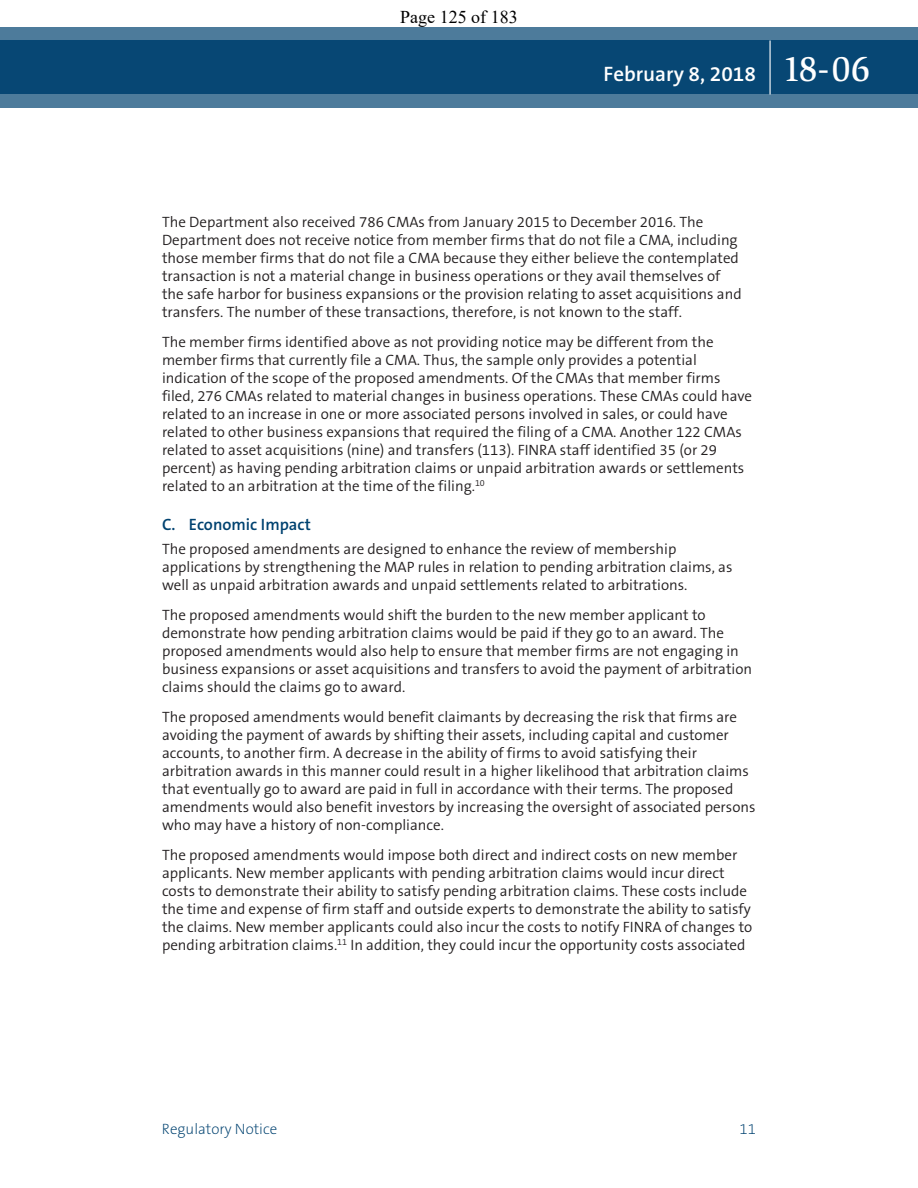
<style>
.page{position:relative;width:918px;height:1188px;background:#fff}
.page>*{position:absolute;margin:0;border:0;box-sizing:border-box;transform-origin:0 0}
.t1{font:600 21px "The Sans B6";color:#fff}
.t2{font:18px "Times New Roman";color:#000}
.t3{font:600 16.5px "The Sans B6";color:#004270}
.t4{font:300 15px/18px "The Sans B4";color:#231f20}
.t5{font:200 15px "The Sans B2";color:#004270}
.s1{font-family:"Slimbach LT";font-weight:500;font-size:36px}
</style>
<div class="page">
<svg style="left:0;top:27px;width:918px;height:81px;background:#1e5881"></svg>
<hr style="left:770px;top:40px;width:1px;height:54px;background:#fff">
<p class="t2" style="left:400px;top:4px;width:119px">Page 125 of 183</p>
<h1 class="t1" style="left:604px;top:62px;width:268px">February 8, 2018 <span class="s1">18-06</span></h1>
<p class="t4" style="left:162px;top:213px;width:581px">The Department also received 786 CMAs from January 2015 to December 2016. The Department does not receive notice from member firms that do not file a CMA, including those member firms that do not file a CMA because they either believe the contemplated transaction is not a material change in business operations or they avail themselves of the safe harbor for business expansions or the provision relating to asset acquisitions and transfers. The number of these transactions, therefore, is not known to the staff.</p>
<p class="t4" style="left:162px;top:333px;width:592px">The member firms identified above as not providing notice may be different from the member firms that currently file a CMA. Thus, the sample only provides a potential indication of the scope of the proposed amendments. Of the CMAs that member firms filed, 276 CMAs related to material changes in business operations. These CMAs could have related to an increase in one or more associated persons involved in sales, or could have related to other business expansions that required the filing of a CMA. Another 122 CMAs related to asset acquisitions (nine) and transfers (113). FINRA staff identified 35 (or 29 percent) as having pending arbitration claims or unpaid arbitration awards or settlements related to an arbitration at the time of the filing.<sup>10</sup></p>
<p class="t3" style="left:162px;top:515px;width:151px">C. Economic Impact</p>
<p class="t4" style="left:162px;top:540px;width:572px">The proposed amendments are designed to enhance the review of membership applications by strengthening the MAP rules in relation to pending arbitration claims, as well as unpaid arbitration awards and unpaid settlements related to arbitrations.</p>
<p class="t4" style="left:162px;top:606px;width:592px">The proposed amendments would shift the burden to the new member applicant to demonstrate how pending arbitration claims would be paid if they go to an award. The proposed amendments would also help to ensure that member firms are not engaging in business expansions or asset acquisitions and transfers to avoid the payment of arbitration claims should the claims go to award.</p>
<p class="t4" style="left:162px;top:708px;width:595px">The proposed amendments would benefit claimants by decreasing the risk that firms are avoiding the payment of awards by shifting their assets, including capital and customer accounts, to another firm. A decrease in the ability of firms to avoid satisfying their arbitration awards in this manner could result in a higher likelihood that arbitration claims that eventually go to award are paid in full in accordance with their terms. The proposed amendments would also benefit investors by increasing the oversight of associated persons who may have a history of non-compliance.</p>
<p class="t4" style="left:162px;top:846px;width:592px">The proposed amendments would impose both direct and indirect costs on new member applicants. New member applicants with pending arbitration claims would incur direct costs to demonstrate their ability to satisfy pending arbitration claims. These costs include the time and expense of firm staff and outside experts to demonstrate the ability to satisfy the claims. New member applicants could also incur the costs to notify FINRA of changes to pending arbitration claims.<sup>11</sup> In addition, they could incur the opportunity costs associated</p>
<p class="t5" style="left:162px;top:1121px;width:117px">Regulatory Notice</p>
<p class="t5" style="left:739px;top:1121px;width:18px">11</p>
</div>
